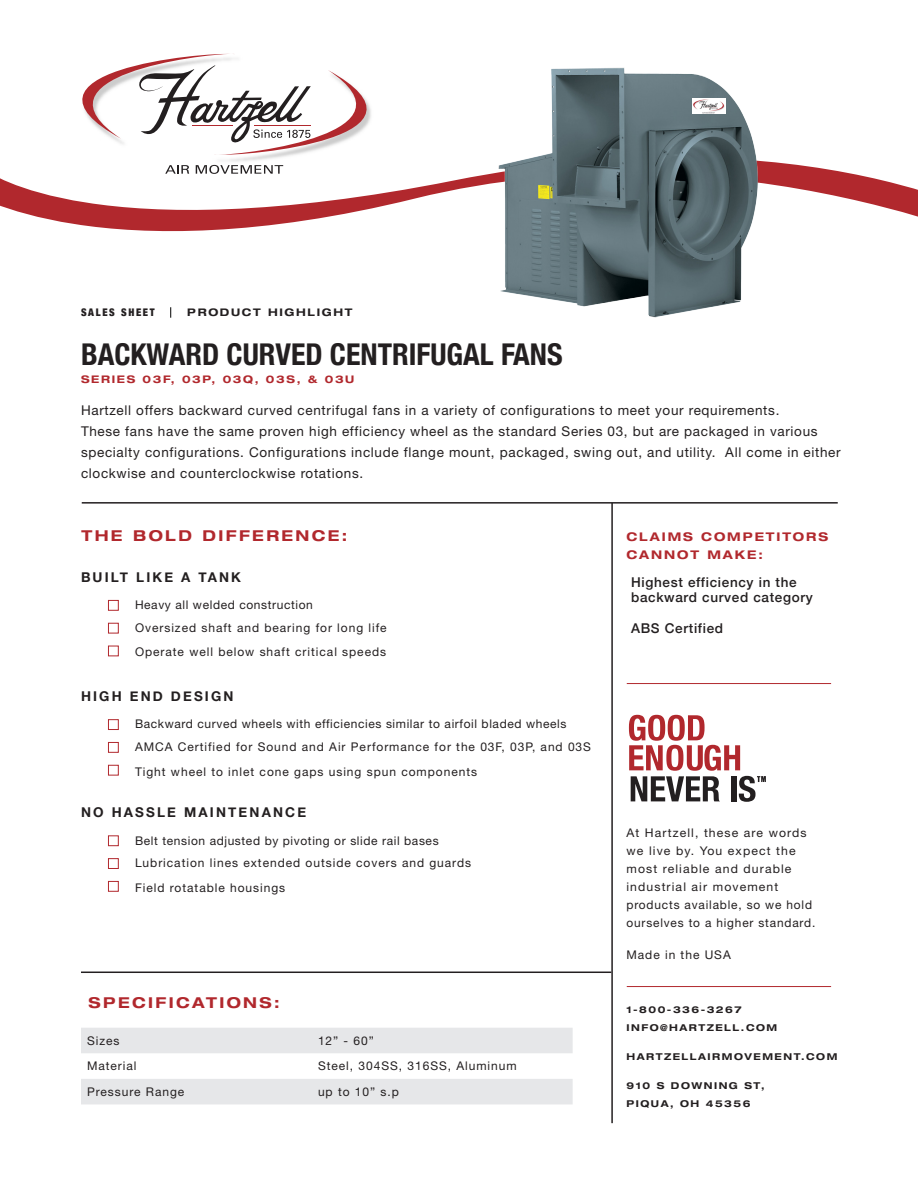
<style>
.page{position:relative;width:918px;height:1188px;background:#fff}
.page>*{position:absolute;margin:0;border:0;box-sizing:border-box;transform-origin:0 0}
.HEADLINE{font:700 condensed 30px "Helvetica Neue";color:#231f20}
.SUBHEADS{font:700 expanded 15px "Helvetica Neue";letter-spacing:.16em;color:#b1282d}
.SUBHEADS-2{font:13.5px/21px "Helvetica Neue LT Std";letter-spacing:.05em;color:#231f20}
.SUBHEADS-3{font:500 13.5px/15px "Helvetica Neue";letter-spacing:.05em;color:#231f20}
.SUBHEADS-4{font:700 13.5px "Helvetica Neue";letter-spacing:.16em;color:#231f20}
.body_copy{font:12px/18px "Helvetica Neue LT Std";letter-spacing:.08em;color:#231f20}
.body_copy-2{font:12px "Helvetica Neue LT Std";letter-spacing:.05em;color:#231f20}
.SUBHEADS-5{font:700 expanded 12px/18px "Helvetica Neue";letter-spacing:.16em;color:#b1282d}
.SUBHEADS-6{font:700 expanded 10.5px "Helvetica Neue";letter-spacing:.16em;color:#b1282d}
.SUBHEADS-7{font:700 expanded 10.5px "Helvetica Neue";letter-spacing:.16em;color:#231f20}
.SUBHEADS-8{font:900 condensed 10.5px "Helvetica Neue";letter-spacing:.16em;color:#231f20}
.SUBHEADS-9{font:700 expanded 9.45px/18px "Helvetica Neue";letter-spacing:.16em;color:#231f20}
</style>
<div class="page">
<svg style="left:0;top:161px;width:918px;height:71px"></svg>
<img style="left:213px;top:157px;width:160px;height:7px">
<svg style="left:82px;top:53px;width:289px;height:104px"></svg>
<svg style="left:165px;top:165px;width:24px;height:9px"></svg>
<svg style="left:196px;top:165px;width:87px;height:9px"></svg>
<hr style="left:193px;top:125px;width:40px;height:1px;background:#b1282d">
<hr style="left:254px;top:125px;width:57px;height:1px;background:#b1282d">
<hr style="left:611px;top:503px;width:2px;height:620px;background:#231f20">
<hr style="left:82px;top:502px;width:756px;height:2px;background:#231f20">
<hr style="left:81px;top:972px;width:530px;height:1px;background:#231f20">
<svg style="left:629px;top:715px;width:137px;height:87px"></svg>
<hr style="left:627px;top:683px;width:204px;height:1px;background:#b1282d">
<hr style="left:627px;top:986px;width:204px;height:1px;background:#b1282d">
<svg style="left:81px;top:1028px;width:492px;height:76px"></svg>
<img style="left:495px;top:67px;width:270px;height:251px">
<div style="left:108px;top:600px;width:11px;height:11px;border:1px solid #b1282d"></div>
<div style="left:108px;top:623px;width:11px;height:11px;border:1px solid #b1282d"></div>
<div style="left:108px;top:646px;width:11px;height:10px;border:1px solid #b1282d"></div>
<div style="left:108px;top:719px;width:11px;height:11px;border:1px solid #b1282d"></div>
<div style="left:108px;top:742px;width:11px;height:11px;border:1px solid #b1282d"></div>
<div style="left:108px;top:765px;width:11px;height:11px;border:1px solid #b1282d"></div>
<div style="left:108px;top:835px;width:11px;height:11px;border:1px solid #b1282d"></div>
<div style="left:108px;top:858px;width:11px;height:11px;border:1px solid #b1282d"></div>
<div style="left:108px;top:881px;width:11px;height:11px;border:1px solid #b1282d"></div>
<img style="left:692px;top:99px;width:34px;height:15px">
<p class="SUBHEADS-8" style="left:81px;top:304px;width:75px">SALES SHEET</p>
<p class="SUBHEADS-7" style="left:187px;top:306px;width:167px">PRODUCT HIGHLIGHT</p>
<p class="HEADLINE" style="left:81px;top:329px;width:483px">BACKWARD CURVED CENTRIFUGAL FANS</p>
<p class="SUBHEADS-2" style="left:81px;top:399px;width:761px">Hartzell offers backward curved centrifugal fans in a variety of configurations to meet your requirements.<br>These fans have the same proven high efficiency wheel as the standard Series 03, but are packaged in various specialty configurations. Configurations include flange mount, packaged, swing out, and utility. All come in either clockwise and counterclockwise rotations.</p>
<p class="SUBHEADS-6" style="left:81px;top:373px;width:275px">SERIES 03F, 03P, 03Q, 03S, &amp; 03U</p>
<p class="SUBHEADS" style="left:81px;top:526px;width:268px">THE BOLD DIFFERENCE:</p>
<p class="SUBHEADS-4" style="left:81px;top:567px;width:162px">BUILT LIKE A TANK</p>
<p class="body_copy-2" style="left:135px;top:598px;width:179px">Heavy all welded construction</p>
<p class="body_copy" style="left:135px;top:619px;width:253px">Oversized shaft and bearing for long life</p>
<p class="body_copy" style="left:135px;top:643px;width:253px">Operate well below shaft critical speeds</p>
<p class="SUBHEADS-4" style="left:81px;top:686px;width:154px">HIGH END DESIGN</p>
<p class="body_copy-2" style="left:135px;top:717px;width:433px">Backward curved wheels with efficiencies similar to airfoil bladed wheels</p>
<p class="body_copy" style="left:135px;top:738px;width:458px">AMCA Certified for Sound and Air Performance for the 03F, 03P, and 03S</p>
<p class="body_copy" style="left:135px;top:762px;width:344px">Tight wheel to inlet cone gaps using spun components</p>
<p class="SUBHEADS-4" style="left:81px;top:802px;width:227px">NO HASSLE MAINTENANCE</p>
<p class="body_copy-2" style="left:135px;top:833px;width:305px">Belt tension adjusted by pivoting or slide rail bases</p>
<p class="body_copy" style="left:135px;top:854px;width:338px">Lubrication lines extended outside covers and guards</p>
<p class="body_copy" style="left:135px;top:878px;width:152px">Field rotatable housings</p>
<p class="SUBHEADS" style="left:88px;top:993px;width:193px">SPECIFICATIONS:</p>
<p class="body_copy" style="left:87px;top:1031px;width:34px">Sizes</p>
<p class="body_copy" style="left:318px;top:1031px;width:57px">12” - 60”</p>
<p class="body_copy" style="left:87px;top:1057px;width:51px">Material</p>
<p class="body_copy" style="left:318px;top:1057px;width:200px">Steel, 304SS, 316SS, Aluminum</p>
<p class="body_copy" style="left:87px;top:1083px;width:99px">Pressure Range</p>
<p class="body_copy" style="left:318px;top:1083px;width:82px">up to 10” s.p</p>
<p class="SUBHEADS-5" style="left:626px;top:527px;width:203px">CLAIMS COMPETITORS<br>CANNOT MAKE:</p>
<p class="SUBHEADS-3" style="left:631px;top:573px;width:183px">Highest efficiency in the backward curved category</p>
<p class="SUBHEADS-3" style="left:631px;top:620px;width:94px">ABS Certified</p>
<p class="body_copy" style="left:626px;top:823px;width:190px">At Hartzell, these are words we live by. You expect the most reliable and durable industrial air movement products available, so we hold ourselves to a higher standard.</p>
<p class="body_copy" style="left:626px;top:946px;width:106px">Made in the USA</p>
<p class="SUBHEADS-9" style="left:626px;top:1001px;width:152px">1-800-336-3267<br>INFO@HARTZELL.COM</p>
<p class="SUBHEADS-9" style="left:626px;top:1047px;width:212px">HARTZELLAIRMOVEMENT.COM</p>
<p class="SUBHEADS-9" style="left:626px;top:1076px;width:140px">910 S DOWNING ST,<br>PIQUA, OH 45356</p>
</div>
